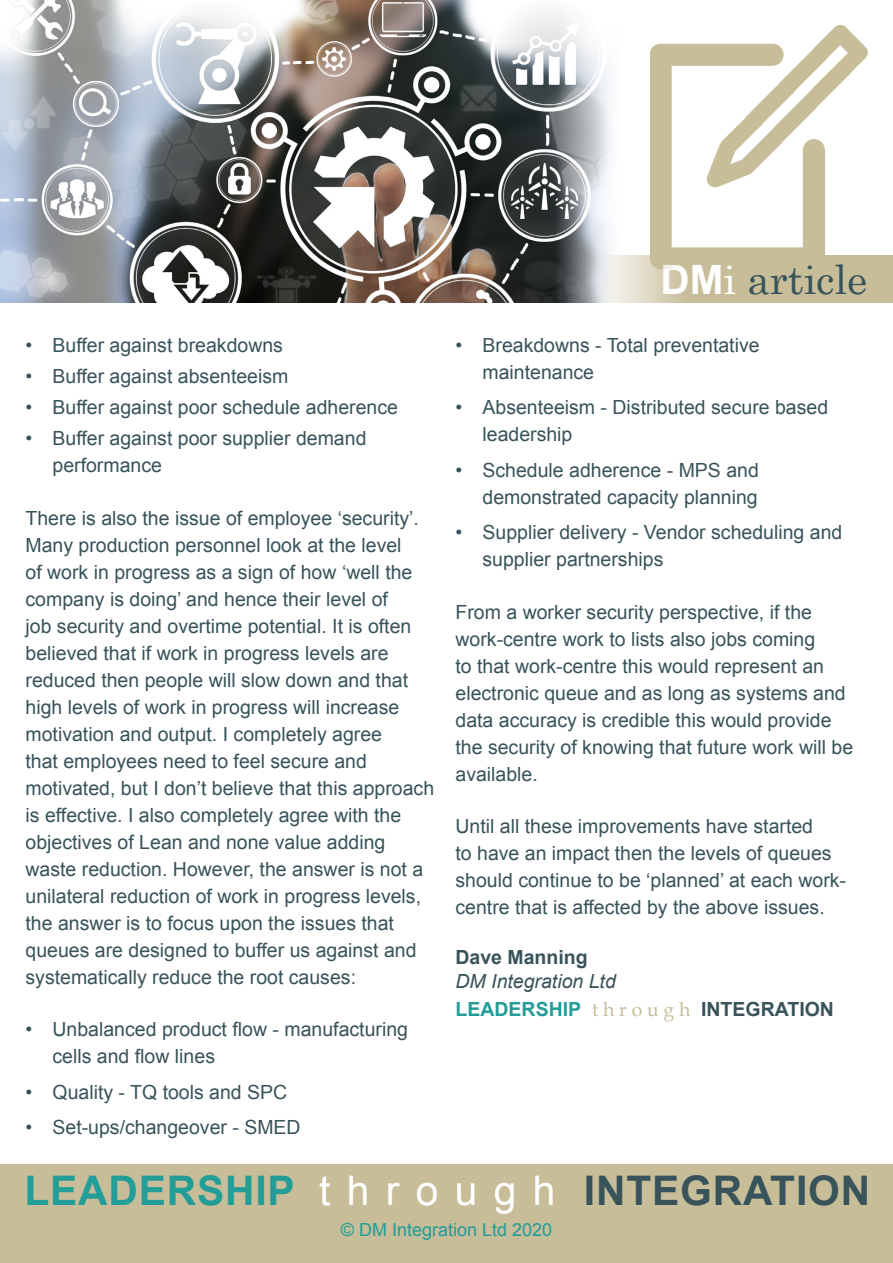
<style>
.page{position:relative;width:893px;height:1263px;background:#fff}
.page>*{position:absolute;margin:0;border:0;box-sizing:border-box;transform-origin:0 0}
.t1{font:700 40.8px "Arial";letter-spacing:.02em;color:#38535a}
.t2{font:40.5px "Century";color:#38535a}
.t3{font:19.5px/27px "Arial";color:#38535a}
.t4{font:700 19.5px "Arial";color:#38535a}
.t5{font:italic 19.5px "Arial";color:#38535a}
.t6{font:18px "Arial";color:#229d97}
.s1{font-family:"Arial";font-weight:700;color:#fff}
.s2{color:#fff}
.s3{color:#229d97}
.s4{font-family:"Book Antiqua";font-weight:400;color:#c7bd99}
.s5{font-weight:400;color:#fff}
</style>
<div class="page">
<img style="left:0;top:0;width:611px;height:303px">
<img style="left:651px;top:26px;width:216px;height:229px">
<svg style="left:599px;top:255px;width:294px;height:48px;background:#cec5a7"></svg>
<div style="left:0;top:1197px;width:893px;height:66px;background:#c7bd99"></div>
<div style="left:0;top:1164px;width:893px;height:53px;background:#c7bd99"></div>
<p class="t3" style="left:26px;top:331px;width:259px">• Buffer against breakdowns</p>
<p class="t3" style="left:26px;top:363px;width:264px">• Buffer against absenteeism</p>
<p class="t3" style="left:26px;top:394px;width:374px">• Buffer against poor schedule adherence</p>
<p class="t3" style="left:53px;top:425px;width:315px;text-indent:-27px">• Buffer against poor supplier demand performance</p>
<p class="t3" style="left:26px;top:505px;width:410px">There is also the issue of employee ‘security’.<br>Many production personnel look at the level<br>of work in progress as a sign of how ‘well the company is doing’ and hence their level of<br>job security and overtime potential. It is often believed that if work in progress levels are reduced then people will slow down and that high levels of work in progress will increase motivation and output. I completely agree<br>that employees need to feel secure and motivated, but I don’t believe that this approach is effective. I also completely agree with the objectives of Lean and none value adding waste reduction. However, the answer is not a unilateral reduction of work in progress levels, the answer is to focus upon the issues that queues are designed to buffer us against and systematically reduce the root causes:</p>
<p class="t3" style="left:53px;top:1016px;width:357px;text-indent:-27px">• Unbalanced product flow - manufacturing cells and flow lines</p>
<p class="t3" style="left:26px;top:1079px;width:263px">• Quality - TQ tools and SPC</p>
<p class="t3" style="left:26px;top:1114px;width:277px">• Set-ups/changeover - SMED</p>
<h2 class="t2" style="left:660px;top:245px;width:208px"><span class="s1">DM</span><span class="s2">i</span> article</h2>
<p class="t3" style="left:482px;top:331px;width:279px;text-indent:-27px">• Breakdowns - Total preventative maintenance</p>
<p class="t3" style="left:482px;top:394px;width:347px;text-indent:-27px">• Absenteeism - Distributed secure based leadership</p>
<p class="t3" style="left:455px;top:456px;width:305px;text-align:right">• Schedule adherence - MPS and demonstrated capacity planning</p>
<p class="t3" style="left:482px;top:519px;width:361px;text-indent:-27px">• Supplier delivery - Vendor scheduling and supplier partnerships</p>
<p class="t3" style="left:455px;top:598px;width:399px">From a worker security perspective, if the work-centre work to lists also jobs coming<br>to that work-centre this would represent an electronic queue and as long as systems and data accuracy is credible this would provide the security of knowing that future work will be available.</p>
<p class="t3" style="left:455px;top:813px;width:392px">Until all these improvements have started<br>to have an impact then the levels of queues should continue to be ‘planned’ at each work&shy;centre that is affected by the above issues.</p>
<p class="t4" style="left:455px;top:944px;width:134px">Dave Manning</p>
<p class="t5" style="left:455px;top:968px;width:162px">DM Integration Ltd</p>
<p class="t4" style="left:455px;top:996px;width:380px"><span class="s3">LEADERSHIP</span> <span class="s4">t h r o u g h</span> INTEGRATION</p>
<h1 class="t1" style="left:24px;top:1164px;width:847px"><span class="s3">LEADERSHIP</span> <span class="s5">t h r o u g h</span> INTEGRATION</h1>
<p class="t6" style="left:341px;top:1218px;width:213px">© DM Integration Ltd 2020</p>
</div>
